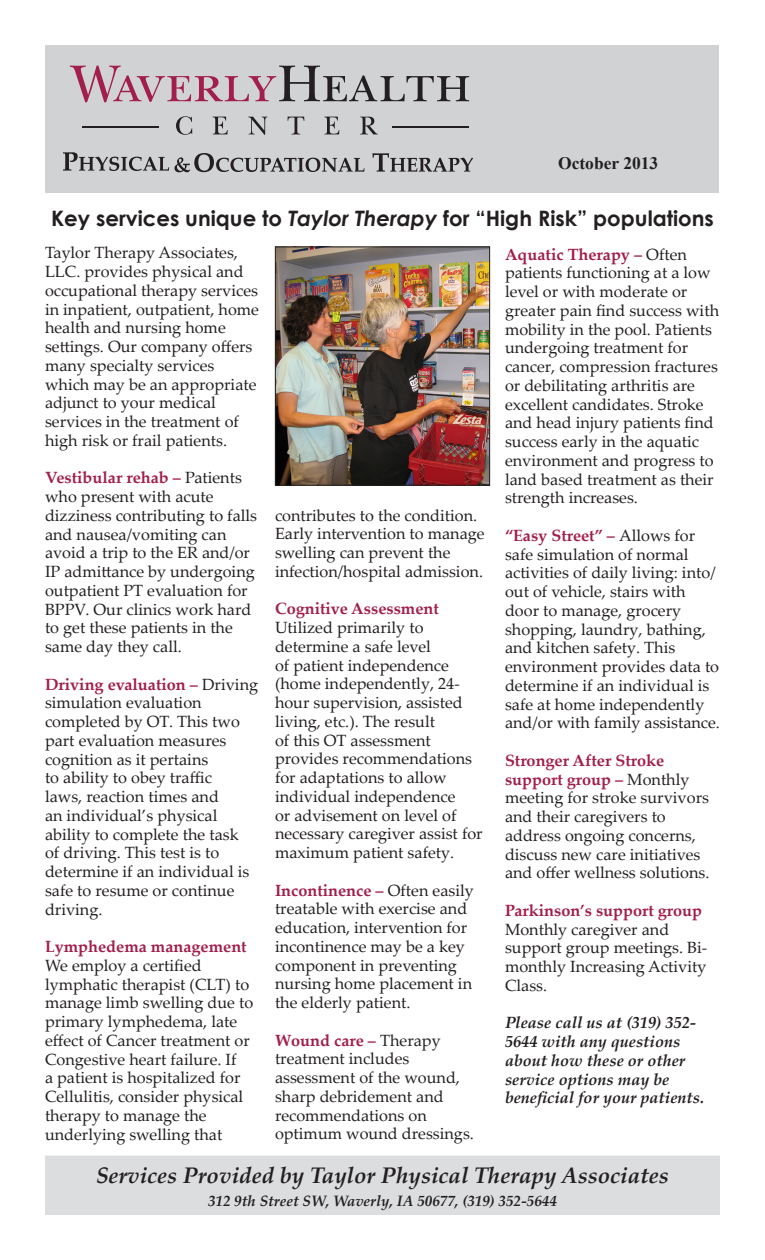
<style>
.page{position:relative;width:765px;height:1260px;background:#fff}
.page>*{position:absolute;margin:0;border:0;box-sizing:border-box;transform-origin:0 0}
.t1{font:italic 700 22.5px "Palatino Linotype";color:#231f20}
.t2{font:700 21.25px "Century Gothic";color:#231f20}
.t3{font:700 17.5px "Times New Roman";color:#231f20}
.t4{font:16.25px/18.8px "Palatino Linotype";color:#231f20}
.t5{font:italic 700 16.25px/18.8px "Palatino Linotype";color:#231f20}
.t6{font:italic 700 15px "Palatino Linotype";color:#231f20}
.s1{font-style:italic}
.s2{font-weight:700;color:#a21e4b}
</style>
<div class="page">
<div style="left:46px;top:45px;width:673px;height:147px;background:#d1d2d4"></div>
<svg style="left:70px;top:66px;width:399px;height:36px"></svg>
<svg style="left:176px;top:116px;width:16px;height:19px"></svg>
<svg style="left:213px;top:117px;width:15px;height:17px"></svg>
<svg style="left:248px;top:117px;width:20px;height:18px"></svg>
<svg style="left:288px;top:117px;width:16px;height:17px"></svg>
<svg style="left:324px;top:117px;width:15px;height:17px"></svg>
<svg style="left:360px;top:117px;width:18px;height:17px"></svg>
<hr style="left:82px;top:127px;width:77px;height:1px;background:#231f20">
<hr style="left:392px;top:127px;width:77px;height:1px;background:#231f20">
<svg style="left:372px;top:153px;width:101px;height:19px"></svg>
<svg style="left:63px;top:152px;width:302px;height:20px"></svg>
<div style="left:45px;top:1156px;width:675px;height:59px;background:#dcdddf"></div>
<img style="left:277px;top:249px;width:211px;height:235px">
<div style="left:275px;top:247px;width:215px;height:239px;border:1px solid #231f20"></div>
<p class="t3" style="left:558px;top:151px;width:102px">October 2013</p>
<p class="t2" style="left:51px;top:202px;width:664px">Key services unique to <span class="s1">Taylor Therapy</span> for “High Risk” populations</p>
<p class="t4" style="left:45px;top:243px;width:216px">Taylor Therapy Associates,<br>LLC. provides physical and occupational therapy services in inpatient, outpatient, home health and nursing home settings. Our company offers many specialty services which may be an appropriate adjunct to your medical services in the treatment of high risk or frail patients.</p>
<p class="t4" style="left:45px;top:468px;width:214px"><span class="s2">Vestibular rehab ‒</span> Patients who present with acute dizziness contributing to falls and nausea/vomiting can avoid a trip to the ER and/or<br>IP admittance by undergoing outpatient PT evaluation for<br>BPPV. Our clinics work hard to get these patients in the same day they call.</p>
<p class="t4" style="left:45px;top:674px;width:215px"><span class="s2">Driving evaluation ‒</span> Driving simulation evaluation completed by OT. This two part evaluation measures cognition as it pertains<br>to ability to obey traffic<br>laws, reaction times and<br>an individual’s physical ability to complete the task<br>of driving. This test is to determine if an individual is safe to resume or continue driving.</p>
<p class="t4" style="left:45px;top:937px;width:210px"><span class="s2">Lymphedema management<br></span>We employ a certified lymphatic therapist (CLT) to manage limb swelling due to primary lymphedema, late effect of Cancer treatment or<br>Congestive heart failure. If<br>a patient is hospitalized for<br>Cellulitis, consider physical therapy to manage the underlying swelling that</p>
<p class="t4" style="left:505px;top:244px;width:216px"><span class="s2">Aquatic Therapy ‒</span> Often patients functioning at a low level or with moderate or greater pain find success with mobility in the pool. Patients undergoing treatment for cancer, compression fractures or debilitating arthritis are excellent candidates. Stroke and head injury patients find success early in the aquatic environment and progress to land based treatment as their strength increases.</p>
<p class="t4" style="left:505px;top:525px;width:217px"><span class="s2">“Easy Street” ‒</span> Allows for safe simulation of normal activities of daily living: into/ out of vehicle, stairs with door to manage, grocery shopping, laundry, bathing, and kitchen safety. This environment provides data to determine if an individual is safe at home independently and/or with family assistance.</p>
<p class="t4" style="left:505px;top:750px;width:206px"><span class="s2">Stronger After Stroke support group ‒</span> Monthly meeting for stroke survivors and their caregivers to address ongoing concerns, discuss new care initiatives and offer wellness solutions.</p>
<p class="t4" style="left:505px;top:900px;width:204px"><span class="s2">Parkinson’s support group<br></span>Monthly caregiver and support group meetings. Bi&shy;monthly Increasing Activity<br>Class.</p>
<p class="t5" style="left:505px;top:1013px;width:201px">Please call us at (319) 352-<br>5644 with any questions about how these or other service options may be beneficial for your patients.</p>
<p class="t4" style="left:275px;top:505px;width:211px">contributes to the condition.<br>Early intervention to manage swelling can prevent the infection/hospital admission.</p>
<p class="t4" style="left:275px;top:599px;width:209px"><span class="s2">Cognitive Assessment<br></span>Utilized primarily to determine a safe level<br>of patient independence (home independently, 24- hour supervision, assisted living, etc.). The result<br>of this OT assessment provides recommendations for adaptations to allow individual independence<br>or advisement on level of necessary caregiver assist for maximum patient safety.</p>
<p class="t4" style="left:275px;top:880px;width:200px"><span class="s2">Incontinence ‒</span> Often easily treatable with exercise and education, intervention for incontinence may be a key component in preventing nursing home placement in the elderly patient.</p>
<p class="t4" style="left:275px;top:1030px;width:200px"><span class="s2">Wound care ‒</span> Therapy treatment includes assessment of the wound, sharp debridement and recommendations on optimum wound dressings.</p>
<p class="t1" style="left:96px;top:1159px;width:574px">Services Provided by Taylor Physical Therapy Associates</p>
<p class="t6" style="left:208px;top:1191px;width:350px">312 9th Street SW, Waverly, IA 50677, (319) 352-5644</p>
</div>
